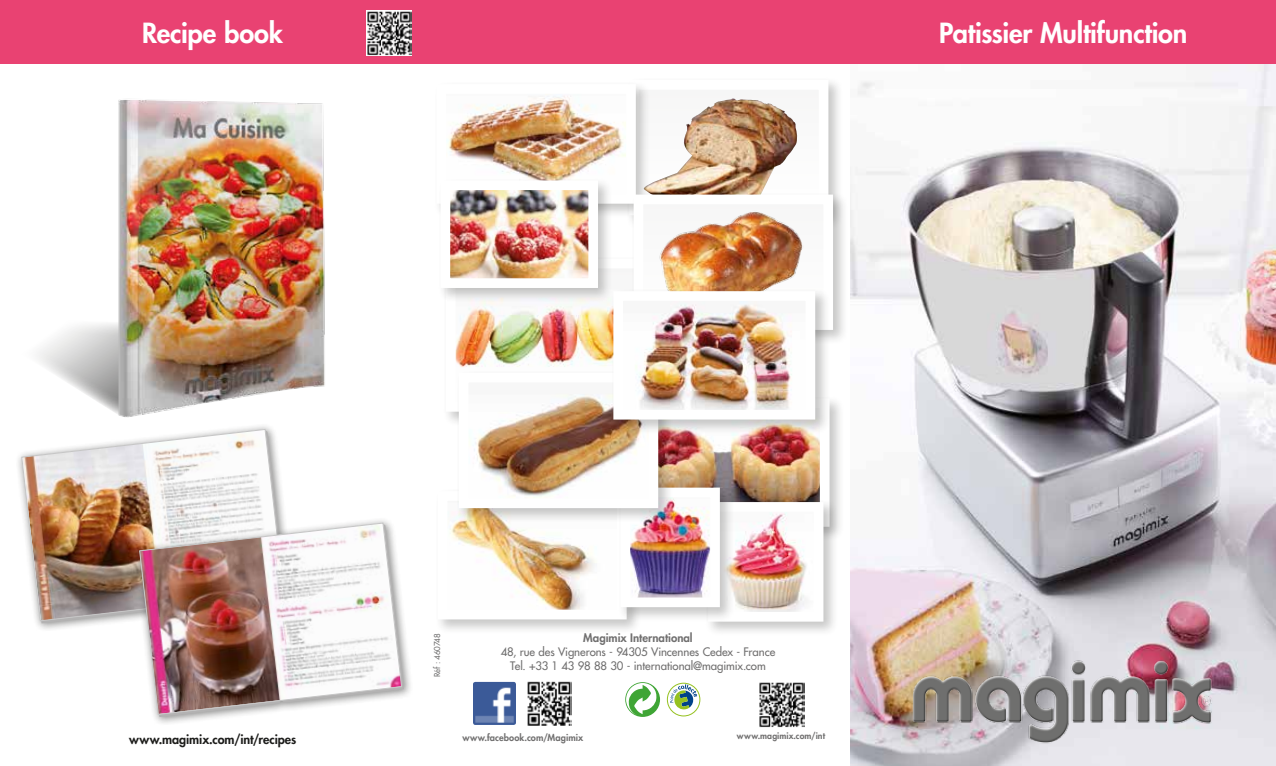
<style>
.page{position:relative;width:1276px;height:766px;background:#fff}
.page>*{position:absolute;margin:0;border:0;box-sizing:border-box;transform-origin:0 0}
.t1{font:800 27px "Futura";letter-spacing:-.01em;color:#fff}
.t2{font:800 12.6px "Futura";letter-spacing:-.01em;color:#1d1d1b}
.t3{font:11.4px/13.6px "Futura";letter-spacing:-.005em;color:#706f6f;text-align:center}
.t4{font:800 11.4px "Futura";color:#706f6f}
.t5{font:800 9.3px "Futura";letter-spacing:.01em;color:#706f6f}
.t6{font:800 8.7px "Futura";letter-spacing:.005em;color:#706f6f}
.t7{font:7.95px "Futura";color:#706f6f}
</style>
<div class="page">
<img style="left:850px;top:64px;width:426px;height:701px">
<img style="left:899px;top:656px;width:321px;height:98px">
<div style="left:0;top:0;width:1276px;height:64px;background:#e94272"></div>
<img style="left:366px;top:11px;width:45px;height:45px">
<img style="left:473px;top:681px;width:43px;height:43px">
<div style="left:625px;top:682px;width:35px;height:34px;border:2px solid #3fa535;border-radius:50%"></div>
<svg style="left:626px;top:682px;width:32px;height:33px"></svg>
<div style="left:667px;top:682px;width:33px;height:34px;border:1px solid #95c11f;border-radius:50%"></div>
<svg style="left:670px;top:684px;width:27px;height:26px"></svg>
<svg style="left:37px;top:324px;width:69px;height:83px"></svg>
<img style="left:106px;top:99px;width:219px;height:318px">
<div style="left:133px;top:516px;width:280px;height:209px;background:#1d1d1b;opacity:.5"></div>
<img style="left:23px;top:429px;width:381px;height:287px">
<img style="left:139px;top:522px;width:263px;height:193px">
<img style="left:527px;top:681px;width:45px;height:45px">
<img style="left:759px;top:682px;width:45px;height:45px">
<img style="left:457px;top:303px;width:153px;height:64px">
<div style="left:626px;top:77px;width:217px;height:153px;background:#1d1d1b;opacity:.25"></div>
<div style="left:634px;top:85px;width:189px;height:125px;background:#fafafa"></div>
<img style="left:651px;top:98px;width:147px;height:93px">
<div style="left:433px;top:81px;width:218px;height:138px;background:#1d1d1b;opacity:.25"></div>
<img style="left:447px;top:95px;width:178px;height:98px">
<div style="left:621px;top:395px;width:223px;height:146px;background:#1d1d1b;opacity:.25"></div>
<img style="left:673px;top:434px;width:145px;height:65px">
<div style="left:624px;top:398px;width:205px;height:128px;border:10px solid #fff"></div>
<div style="left:630px;top:191px;width:218px;height:154px;background:#1d1d1b;opacity:.25"></div>
<img style="left:644px;top:205px;width:178px;height:83px">
<div style="left:435px;top:488px;width:207px;height:146px;background:#1d1d1b;opacity:.25"></div>
<img style="left:449px;top:502px;width:166px;height:106px">
<div style="left:705px;top:499px;width:133px;height:137px;background:#1d1d1b;opacity:.25"></div>
<img style="left:735px;top:513px;width:77px;height:97px">
<div style="left:617px;top:484px;width:118px;height:138px;background:#1d1d1b;opacity:.25"></div>
<img style="left:631px;top:498px;width:78px;height:98px">
<div style="left:437px;top:177px;width:176px;height:126px;background:#1d1d1b;opacity:.25"></div>
<img style="left:451px;top:191px;width:136px;height:86px">
<div style="left:440px;top:180px;width:158px;height:108px;border:10px solid #fff"></div>
<div style="left:456px;top:370px;width:217px;height:153px;background:#1d1d1b;opacity:.25"></div>
<img style="left:470px;top:383px;width:177px;height:114px">
<div style="left:610px;top:288px;width:220px;height:146px;background:#1d1d1b;opacity:.25"></div>
<img style="left:624px;top:302px;width:180px;height:106px">
<h1 class="t1" style="left:142px;top:15px;width:142px">Recipe book</h1>
<h1 class="t1" style="left:939px;top:15px;width:250px">Patissier Multifunction</h1>
<p class="t2" style="left:129px;top:730px;width:169px">www.magimix.com/int/recipes</p>
<p class="t7" style="left:432px;top:677px;width:45px;rotate:-90deg">Réf : 460748</p>
<p class="t4" style="left:583px;top:630px;width:111px">Magimix International</p>
<p class="t3" style="left:501px;top:644px;width:276px">48, rue des Vignerons - 94305 Vincennes Cedex - France<br>Tel. +33 1 43 98 88 30 - international@magimix.com</p>
<p class="t5" style="left:462px;top:731px;width:122px">www.facebook.com/Magimix</p>
<p class="t6" style="left:737px;top:729px;width:90px">www.magimix.com/int</p>
</div>
